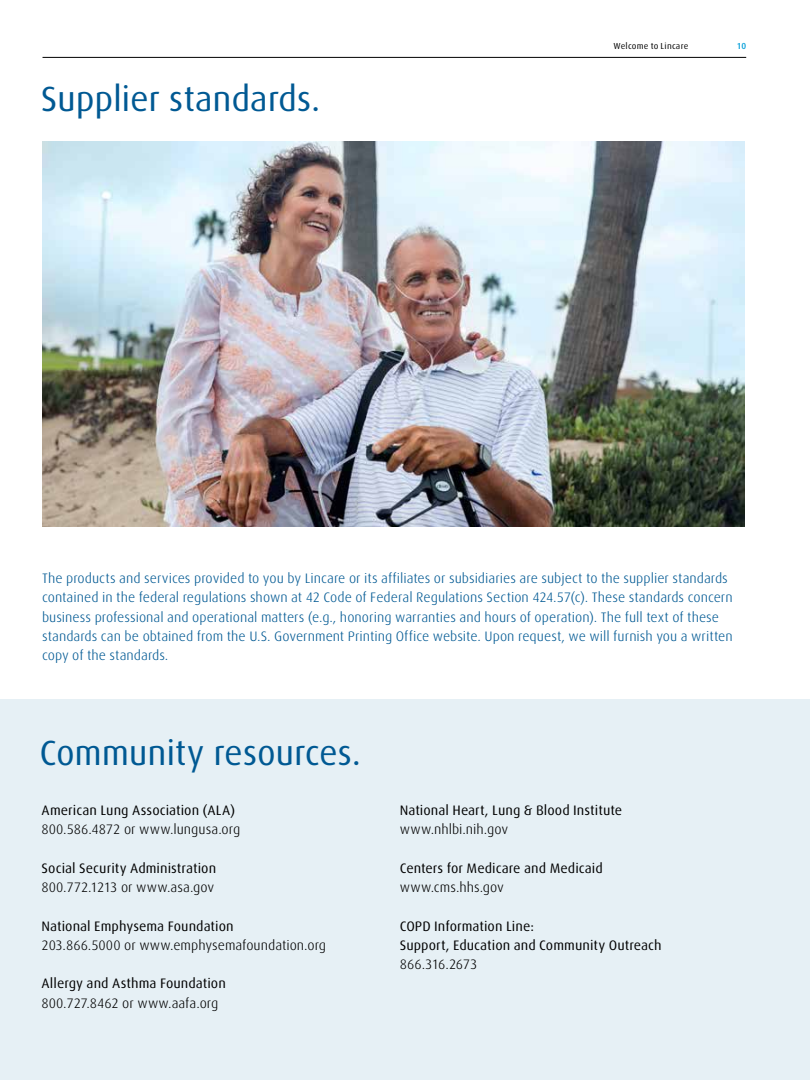
<style>
.page{position:relative;width:810px;height:1080px;background:#fff}
.page>*{position:absolute;margin:0;border:0;box-sizing:border-box;transform-origin:0 0}
.t1{font:35px "Linde Dax Global";letter-spacing:-.01em;color:#005993}
.t2{font:300 13.75px/19.2px "Linde Dax Global";color:#005993}
.t3{font:13.75px/19.2px "Linde Dax Global";color:#000}
.t4{font:300 13.75px "Linde Dax Global";color:#000}
.t5{font:300 13.75px "Linde Dax Global";letter-spacing:-.03em;color:#000}
.t6{font:8.75px "Linde Dax Global";letter-spacing:.02em;color:#000}
.t7{font:500 8.75px "Linde Dax Global";color:#009dd8}
</style>
<div class="page">
<hr style="left:43px;top:57px;width:703px;height:1px;background:#000">
<div style="left:0;top:700px;width:810px;height:380px;background:#e6f0f5"></div>
<img style="left:43px;top:141px;width:702px;height:385px">
<h1 class="t1" style="left:41px;top:78px;width:281px">Supplier standards.</h1>
<p class="t6" style="left:614px;top:41px;width:76px">Welcome to Lincare</p>
<p class="t7" style="left:737px;top:41px;width:11px">10</p>
<p class="t2" style="left:42px;top:569px;width:692px">The products and services provided to you by Lincare or its affiliates or subsidiaries are subject to the supplier standards contained in the federal regulations shown at 42 Code of Federal Regulations Section 424.57(c). These standards concern business professional and operational matters (e.g., honoring warranties and hours of operation). The full text of these standards can be obtained from the U.S. Government Printing Office website. Upon request, we will furnish you a written copy of the standards.</p>
<h1 class="t1" style="left:40px;top:733px;width:323px">Community resources.</h1>
<p class="t3" style="left:42px;top:801px;width:195px">American Lung Association (ALA)</p>
<p class="t4" style="left:42px;top:821px;width:200px">800.586.4872 or www.lungusa.org</p>
<p class="t3" style="left:42px;top:858px;width:176px">Social Security Administration</p>
<p class="t4" style="left:42px;top:879px;width:174px">800.772.1213 or www.asa.gov</p>
<p class="t3" style="left:42px;top:916px;width:194px">National Emphysema Foundation</p>
<p class="t4" style="left:42px;top:937px;width:286px">203.866.5000 or www.emphysemafoundation.org</p>
<p class="t3" style="left:42px;top:974px;width:186px">Allergy and Asthma Foundation</p>
<p class="t4" style="left:42px;top:995px;width:178px">800.727.8462 or www.aafa.org</p>
<p class="t3" style="left:400px;top:801px;width:224px">National Heart, Lung &amp; Blood Institute</p>
<p class="t4" style="left:400px;top:821px;width:110px">www.nhlbi.nih.gov</p>
<p class="t3" style="left:400px;top:858px;width:204px">Centers for Medicare and Medicaid</p>
<p class="t4" style="left:400px;top:879px;width:106px">www.cms.hhs.gov</p>
<p class="t3" style="left:400px;top:916px;width:263px">COPD Information Line:<br>Support, Education and Community Outreach</p>
<p class="t5" style="left:400px;top:956px;width:79px">866.316.2673</p>
</div>
